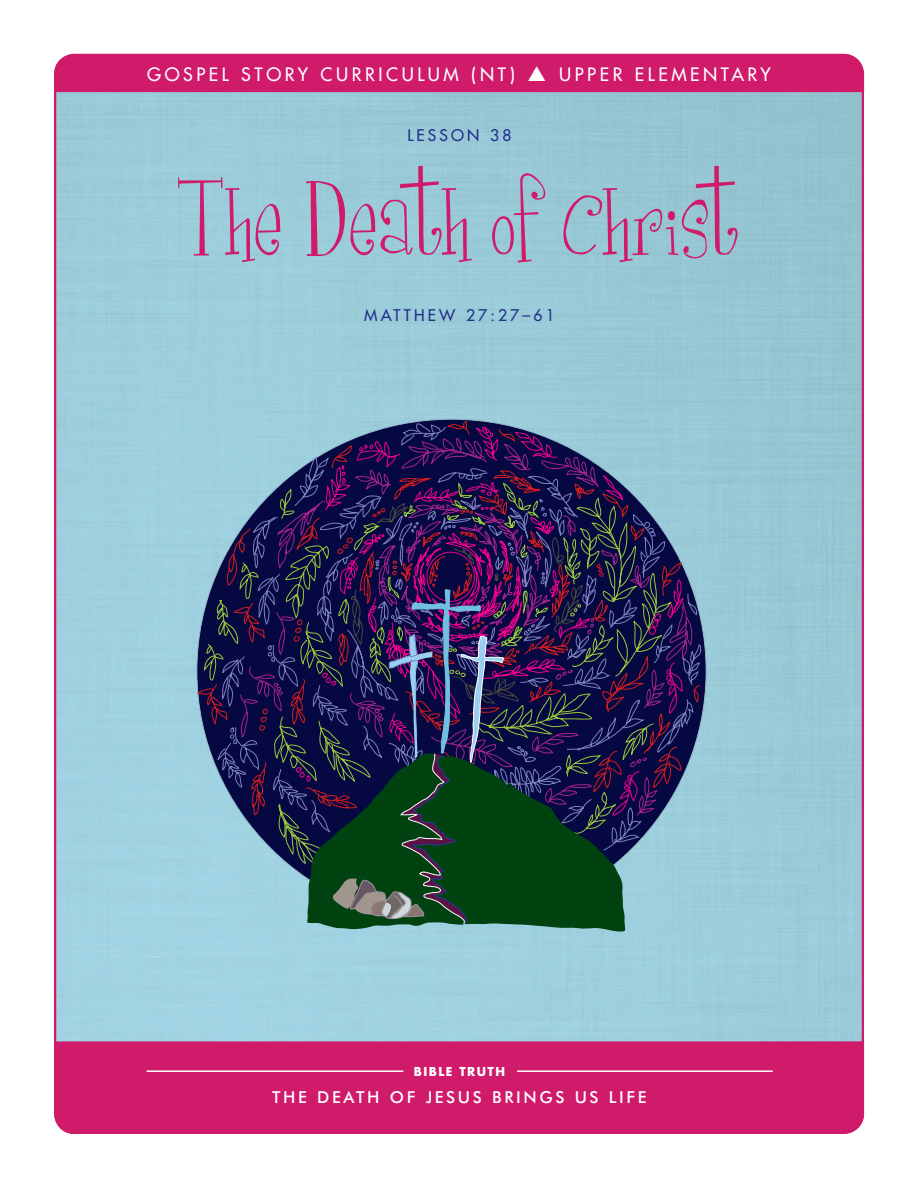
<style>
.page{position:relative;width:918px;height:1188px;background:#fff}
.page>*{position:absolute;margin:0;border:0;box-sizing:border-box;transform-origin:0 0}
.t1{font:97.5px "Girlsare Weird";color:#d01a6a}
.t2{font:18px "Futura";letter-spacing:.2em;color:#fff}
.t3{font:500 16.5px "Futura BT";letter-spacing:.16em;color:#fff}
.Bible_reference{font:15.6px "Futura";letter-spacing:.2em;color:#213189}
.Bible_Truth_1{font:700 12px "Futura";letter-spacing:.12em;color:#fff}
</style>
<div class="page">
<div style="left:54px;top:54px;width:810px;height:38px;background:#d01a6a"></div>
<div style="left:54px;top:1041px;width:810px;height:93px;background:#d01a6a"></div>
<hr style="left:518px;top:1070px;width:254px;height:2px;background:#fff">
<hr style="left:147px;top:1070px;width:256px;height:2px;background:#fff">
<svg style="left:233px;top:421px;width:468px;height:387px;background:#4f5780"></svg>
<svg style="left:197px;top:482px;width:429px;height:450px;background:#2e3853"></svg>
<p class="t2" style="left:147px;top:63px;width:625px">GOSPEL STORY CURRICULUM (NT) ▲ UPPER ELEMENTARY</p>
<p class="Bible_reference" style="left:407px;top:126px;width:106px">LESSON 38</p>
<p class="t1" style="left:178px;top:165px;width:564px">The Death of Christ</p>
<p class="Bible_reference" style="left:364px;top:305px;width:192px">MATTHEW 27:27–61</p>
<p class="Bible_Truth_1" style="left:414px;top:1064px;width:93px">BIBLE TRUTH</p>
<p class="t3" style="left:272px;top:1087px;width:376px">THE DEATH OF JESUS BRINGS US LIFE</p>
</div>
